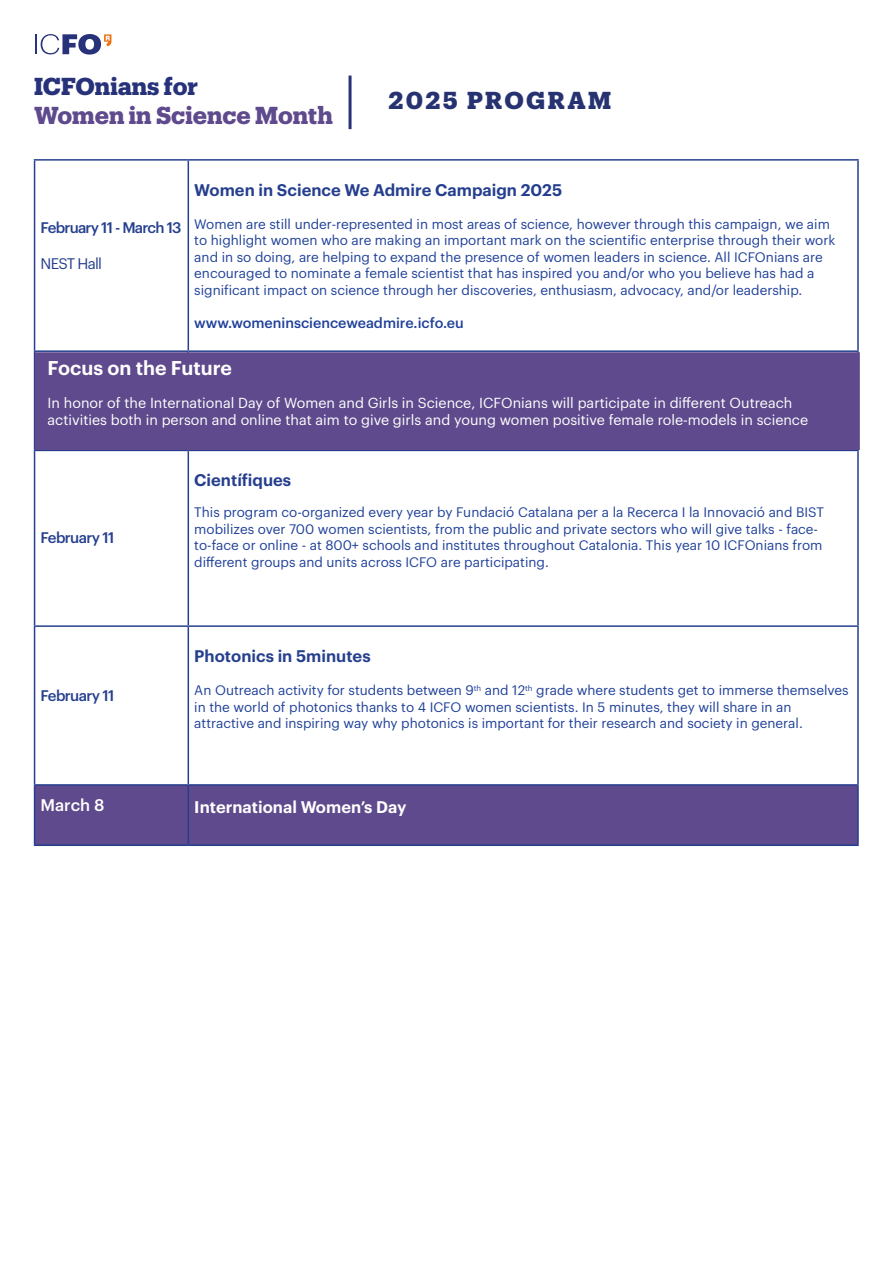
<style>
.page{position:relative;width:893px;height:1263px;background:#fff}
.page>*{position:absolute;margin:0;border:0;box-sizing:border-box;transform-origin:0 0}
.t1{font:700 24px "Produkt";color:#5e4a8c}
.t2{font:700 24px "Produkt";color:#28327a}
.t3{font:700 24px "Produkt";letter-spacing:.1em;color:#273371}
.t4{font:600 19.5px "Graphik";color:#fff}
.t5{font:600 16.5px "Graphik";color:#253f8e}
.t6{font:600 16.5px "Graphik";color:#fff}
.t7{font:500 16.5px "Graphik";letter-spacing:-.005em;color:#fff}
.t8{font:500 15px "Graphik";letter-spacing:-.045em;color:#253f8e}
.t9{font:15px "Graphik";letter-spacing:-.05em;color:#253f8e}
.t10{font:14.25px/16.5px "Graphik";color:#fff}
.t11{font:500 14.25px "Graphik";color:#20419a}
.t12{font:13.5px/16.5px "Graphik";color:#20419a}
</style>
<div class="page">
<div style="left:35px;top:786px;width:822px;height:58px;background:#5e4a8c"></div>
<hr style="left:188px;top:161px;width:1px;height:189px;background:#253f8e">
<hr style="left:188px;top:451px;width:1px;height:174px;background:#253f8e">
<hr style="left:188px;top:627px;width:1px;height:157px;background:#253f8e">
<hr style="left:188px;top:786px;width:1px;height:58px;background:#253f8e">
<hr style="left:34px;top:159px;width:154px;height:2px;background:#253f8e">
<hr style="left:34px;top:161px;width:1px;height:189px;background:#253f8e">
<hr style="left:188px;top:159px;width:671px;height:2px;background:#253f8e">
<hr style="left:857px;top:161px;width:2px;height:189px;background:#253f8e">
<hr style="left:34px;top:350px;width:154px;height:2px;background:#253f8e">
<hr style="left:34px;top:352px;width:1px;height:98px;background:#253f8e">
<hr style="left:188px;top:350px;width:671px;height:2px;background:#253f8e">
<hr style="left:34px;top:450px;width:154px;height:1px;background:#253f8e">
<hr style="left:34px;top:451px;width:1px;height:174px;background:#253f8e">
<hr style="left:188px;top:450px;width:671px;height:1px;background:#253f8e">
<hr style="left:857px;top:451px;width:2px;height:174px;background:#253f8e">
<hr style="left:34px;top:625px;width:154px;height:2px;background:#253f8e">
<hr style="left:34px;top:627px;width:1px;height:157px;background:#253f8e">
<hr style="left:188px;top:625px;width:671px;height:2px;background:#253f8e">
<hr style="left:857px;top:627px;width:2px;height:157px;background:#253f8e">
<hr style="left:34px;top:784px;width:154px;height:2px;background:#253f8e">
<hr style="left:34px;top:786px;width:1px;height:58px;background:#253f8e">
<hr style="left:188px;top:784px;width:671px;height:2px;background:#253f8e">
<hr style="left:857px;top:786px;width:2px;height:58px;background:#253f8e">
<hr style="left:34px;top:844px;width:154px;height:2px;background:#253f8e">
<hr style="left:188px;top:844px;width:671px;height:2px;background:#253f8e">
<div style="left:35px;top:352px;width:825px;height:98px;background:#5e4a8c;border:2px solid #5e4a8c"></div>
<hr style="left:349px;top:76px;width:3px;height:53px;background:#28327a">
<hr style="left:35px;top:34px;width:2px;height:20px;background:#28327a">
<svg style="left:41px;top:34px;width:71px;height:21px"></svg>
<p class="t2" style="left:34px;top:69px;width:166px">ICFOnians for</p>
<p class="t1" style="left:34px;top:98px;width:300px">Women in Science Month</p>
<p class="t3" style="left:388px;top:83px;width:224px">2025 PROGRAM</p>
<p class="t8" style="left:41px;top:216px;width:142px">February 11 - March 13</p>
<p class="t9" style="left:41px;top:252px;width:63px">NEST Hall</p>
<p class="t5" style="left:194px;top:177px;width:369px">Women in Science We Admire Campaign 2025</p>
<p class="t12" style="left:194px;top:215px;width:643px">Women are still under-represented in most areas of science, however through this campaign, we aim to highlight women who are making an important mark on the scientific enterprise through their work and in so doing, are helping to expand the presence of women leaders in science. All ICFOnians are encouraged to nominate a female scientist that has inspired you and/or who you believe has had a significant impact on science through her discoveries, enthusiasm, advocacy, and/or leadership.</p>
<p class="t11" style="left:194px;top:312px;width:271px">www.womeninscienceweadmire.icfo.eu</p>
<p class="t4" style="left:48px;top:353px;width:186px">Focus on the Future</p>
<p class="t10" style="left:48px;top:394px;width:762px">In honor of the International Day of Women and Girls in Science, ICFOnians will participate in different Outreach activities both in person and online that aim to give girls and young women positive female role-models in science</p>
<p class="t8" style="left:41px;top:526px;width:75px">February 11</p>
<p class="t8" style="left:41px;top:684px;width:75px">February 11</p>
<p class="t5" style="left:194px;top:468px;width:98px">Científiques</p>
<p class="t12" style="left:194px;top:503px;width:631px">This program co-organized every year by Fundació Catalana per a la Recerca I la Innovació and BIST mobilizes over 700 women scientists, from the public and private sectors who will give talks - face&shy;to-face or online - at 800+ schools and institutes throughout Catalonia. This year 10 ICFOnians from different groups and units across ICFO are participating.</p>
<p class="t5" style="left:194px;top:644px;width:178px">Photonics in 5minutes</p>
<p class="t12" style="left:194px;top:681px;width:656px">An Outreach activity for students between 9<sup>th</sup> and 12<sup>th</sup> grade where students get to immerse themselves in the world of photonics thanks to 4 ICFO women scientists. In 5 minutes, they will share in an attractive and inspiring way why photonics is important for their research and society in general.</p>
<p class="t7" style="left:41px;top:793px;width:65px">March 8</p>
<p class="t6" style="left:194px;top:794px;width:214px">International Women’s Day</p>
</div>
